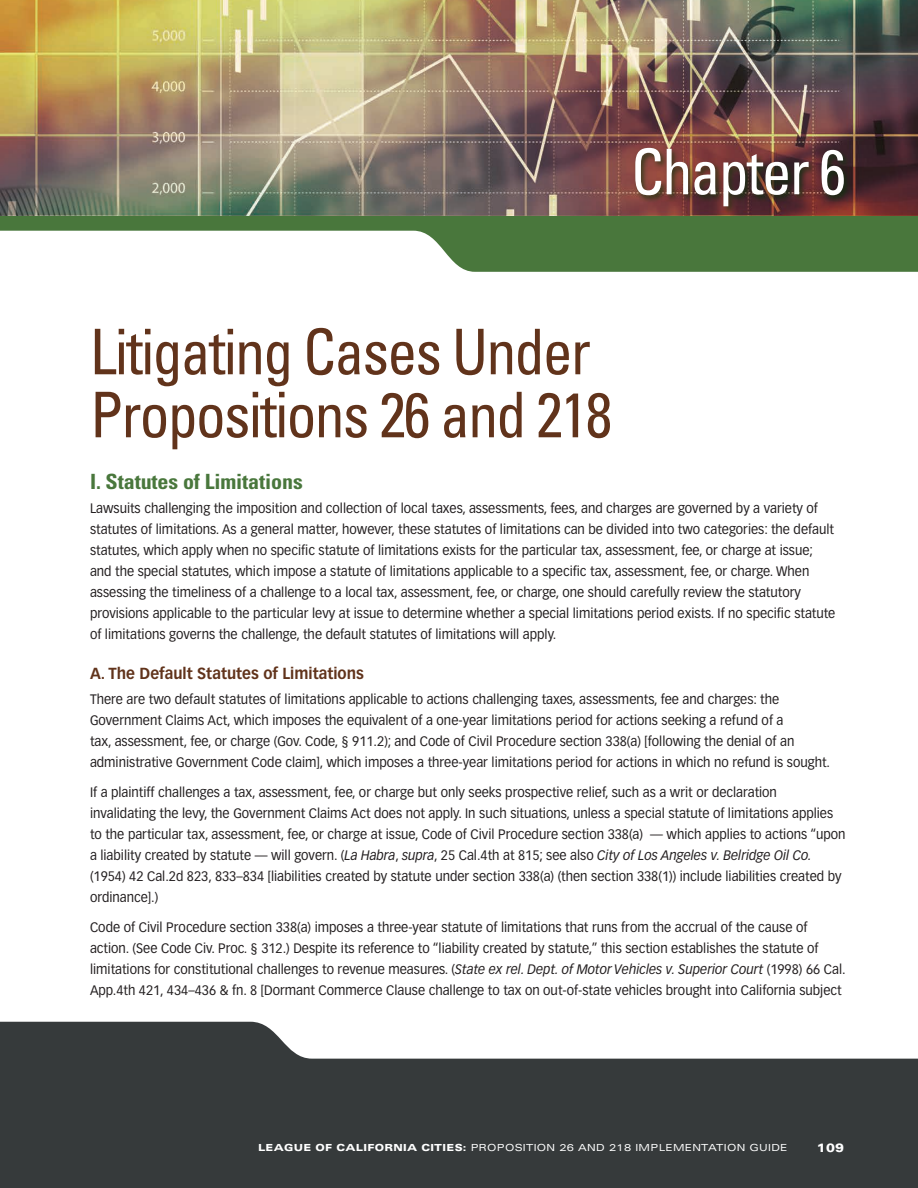
<style>
.page{position:relative;width:918px;height:1188px;background:#fff}
.page>*{position:absolute;margin:0;border:0;box-sizing:border-box;transform-origin:0 0}
.Head_Title{font:condensed 63px/63px "Univers";letter-spacing:-.03em;color:#61331b;scale:.95 1}
.Head_Section_REV{font:condensed 63px "Univers";letter-spacing:-.03em;color:#fff;scale:.95 1}
.Head_1{font:700 condensed 21px "Univers";letter-spacing:-.005em;color:#49773c;scale:1.05 1}
.Head_2{font:700 15.75px "Vectora LT";color:#61331b;scale:.95 1}
.Body{font:13.5px/21px "Vectora LT";color:#231f20;scale:.95 1}
.t1{font:expanded 9.75px "Univers";letter-spacing:.03em;color:#fff}
.s1{font-style:italic}
.s2{font-weight:900}
.s3{font-weight:900;font-size:12px;color:#231f20}
.s4{font-weight:900;font-size:12px}
</style>
<div class="page">
<img style="left:0;top:0;width:918px;height:216px">
<div style="left:0;top:216px;width:918px;height:604px;background:#49773c"></div>
<div style="left:0;top:231px;width:918px;height:589px;background:#fff"></div>
<svg style="left:0;top:1022px;width:918px;height:166px;fill:#363a3b"></svg>
<div style="left:633px;top:146px;width:218px;height:69px;background:#0a340b;opacity:.65"></div>
<p class="Head_Section_REV" style="left:631px;top:132px;width:228px">Chapter 6</p>
<p class="Head_Title" style="left:90px;top:319px;width:551px">Litigating Cases Under<br>Propositions 26 and 218</p>
<p class="Head_1" style="left:90px;top:469px;width:204px">I. Statutes of Limitations</p>
<p class="Body" style="left:90px;top:498px;width:786px">Lawsuits challenging the imposition and collection of local taxes, assessments, fees, and charges are governed by a variety of statutes of limitations. As a general matter, however, these statutes of limitations can be divided into two categories: the default statutes, which apply when no specific statute of limitations exists for the particular tax, assessment, fee, or charge at issue; and the special statutes, which impose a statute of limitations applicable to a specific tax, assessment, fee, or charge. When assessing the timeliness of a challenge to a local tax, assessment, fee, or charge, one should carefully review the statutory provisions applicable to the particular levy at issue to determine whether a special limitations period exists. If no specific statute of limitations governs the challenge, the default statutes of limitations will apply.</p>
<p class="Head_2" style="left:90px;top:664px;width:290px">A. The Default Statutes of Limitations</p>
<p class="Body" style="left:90px;top:689px;width:781px">There are two default statutes of limitations applicable to actions challenging taxes, assessments, fee and charges: the Government Claims Act, which imposes the equivalent of a one-year limitations period for actions seeking a refund of a<br>tax, assessment, fee, or charge (Gov. Code, § 911.2); and Code of Civil Procedure section 338(a) [following the denial of an administrative Government Code claim], which imposes a three-year limitations period for actions in which no refund is sought.</p>
<p class="Body" style="left:90px;top:782px;width:797px">If a plaintiff challenges a tax, assessment, fee, or charge but only seeks prospective relief, such as a writ or declaration invalidating the levy, the Government Claims Act does not apply. In such situations, unless a special statute of limitations applies to the particular tax, assessment, fee, or charge at issue, Code of Civil Procedure section 338(a) — which applies to actions “upon a liability created by statute — will govern. (<span class="s1">La Habra</span>, <span class="s1">supra</span>, 25 Cal.4th at 815; see also <span class="s1">City of Los Angeles v. Belridge Oil Co. </span>(1954) 42 Cal.2d 823, 833–834 [liabilities created by statute under section 338(a) (then section 338(1)) include liabilities created by ordinance].)</p>
<p class="Body" style="left:90px;top:917px;width:797px">Code of Civil Procedure section 338(a) imposes a three-year statute of limitations that runs from the accrual of the cause of action. (See Code Civ. Proc. § 312.) Despite its reference to “liability created by statute,” this section establishes the statute of limitations for constitutional challenges to revenue measures. (<span class="s1">State ex rel. Dept. of Motor Vehicles v. Superior Court</span> (1998) 66 Cal.<br>App.4th 421, 434–436 &amp; fn. 8 [Dormant Commerce Clause challenge to tax on out-of-state vehicles brought into California subject</p>
<p class="t1" style="left:258px;top:1142px;width:588px"><span class="s2">LEAGUE OF CALIFORNIA CITIES:</span> PROPOSITION 26 AND 218 IMPLEMENTATION GUIDE<span class="s3">109</span> <span class="s4">109</span></p>
</div>
